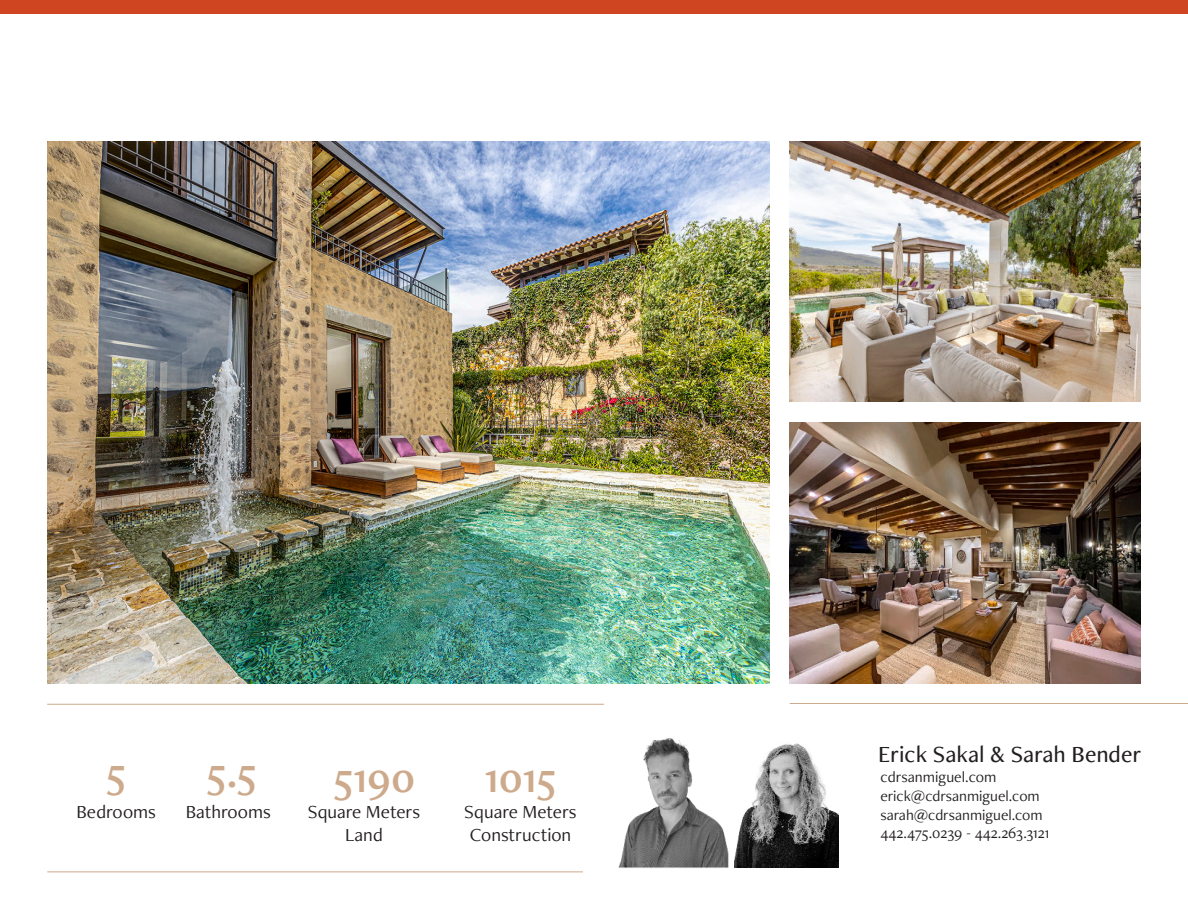
<style>
.page{position:relative;width:1188px;height:918px;background:#fff}
.page>*{position:absolute;margin:0;border:0;box-sizing:border-box;transform-origin:0 0}
.t1{font:43.5px "Freight Neo Pro Semi";color:#cdaa8b}
.t2{font:500 24px "Freight Neo Pro";color:#231f20}
.t3{font:19.2px/23px "Freight Neo Pro";color:#231f20;text-align:center}
.t4{font:15.75px "Freight Neo Pro";color:#231f20}
.t5{font:15.6px/18.6px "Freight Neo Pro";color:#231f20}
</style>
<div class="page">
<img style="left:47px;top:141px;width:723px;height:542px">
<img style="left:790px;top:141px;width:351px;height:261px">
<img style="left:790px;top:422px;width:351px;height:261px">
<hr style="left:47px;top:704px;width:557px;height:1px;background:#cdaa8b">
<hr style="left:790px;top:703px;width:398px;height:1px;background:#cdaa8b">
<hr style="left:47px;top:871px;width:557px;height:1px;background:#cdaa8b">
<img style="left:584px;top:738px;width:151px;height:134px">
<div style="left:0;top:0;width:1188px;height:13px;background:#cf4521"></div>
<img style="left:734px;top:738px;width:104px;height:129px">
<h1 class="t1" style="left:106px;top:760px;width:21px">5</h1>
<p class="t3" style="left:76px;top:803px;width:81px">Bedrooms</p>
<h1 class="t1" style="left:207px;top:760px;width:51px">5.5</h1>
<p class="t3" style="left:186px;top:803px;width:87px">Bathrooms</p>
<h1 class="t1" style="left:334px;top:765px;width:83px">5190</h1>
<p class="t3" style="left:308px;top:803px;width:114px">Square Meters<br>Land</p>
<h1 class="t1" style="left:485px;top:765px;width:73px">1015</h1>
<p class="t3" style="left:464px;top:803px;width:114px;text-align:left">Square Meters<br>Construction</p>
<h2 class="t2" style="left:878px;top:745px;width:265px">Erick Sakal &amp; Sarah Bender</h2>
<p class="t4" style="left:881px;top:771px;width:117px">cdrsanmiguel.com</p>
<p class="t5" style="left:881px;top:788px;width:170px">erick@cdrsanmiguel.com sarah@cdrsanmiguel.com<br>442.475.0239 - 442.263.3121</p>
</div>
